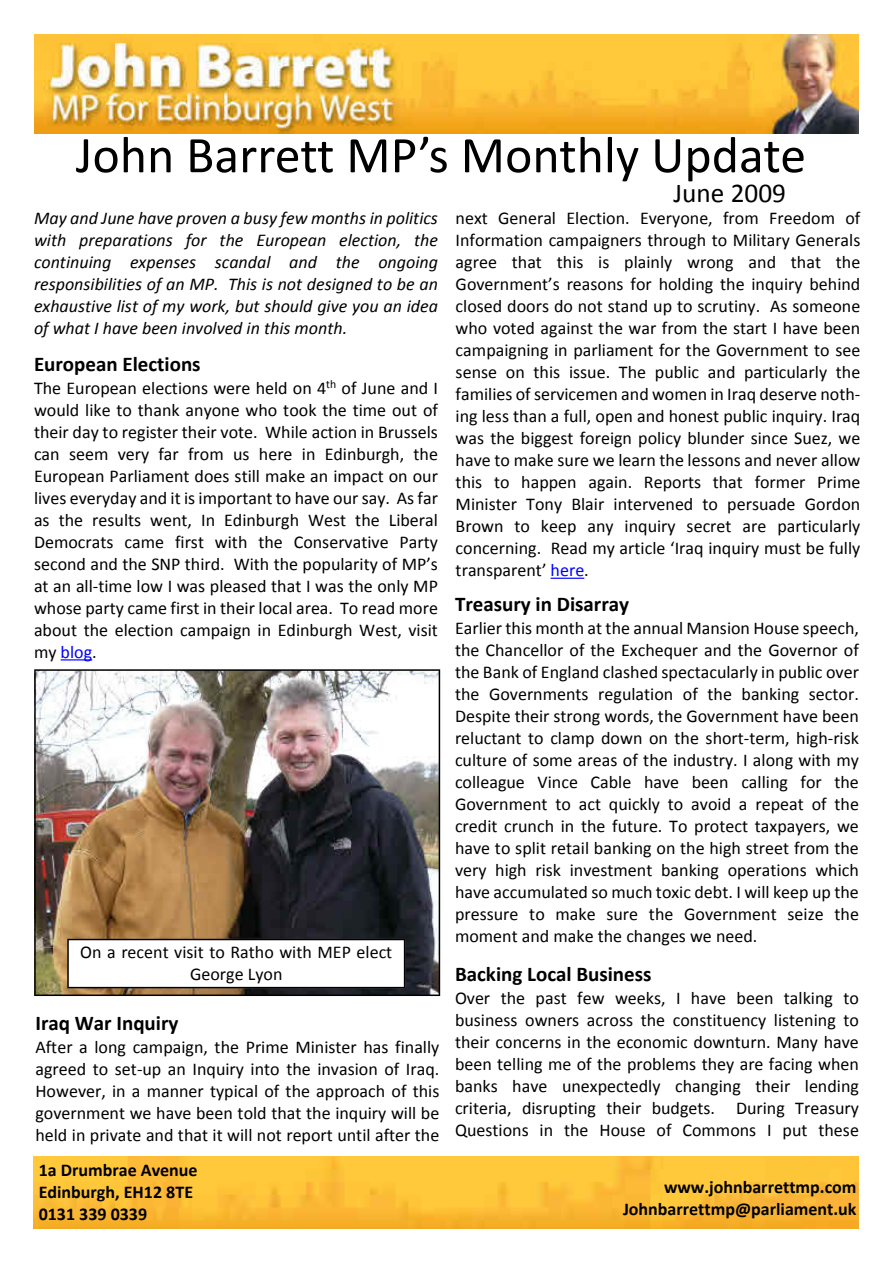
<style>
.page{position:relative;width:893px;height:1263px;background:#fff}
.page>*{position:absolute;margin:0;border:0;box-sizing:border-box;transform-origin:0 0}
.t1{font:51.9px "Calibri";color:#000}
.t2{font:27.3px "Calibri";color:#000}
.t3{font:700 21px "Calibri";color:#000}
.t4{font:18px/22px "Calibri";color:#000;text-align:justify}
.t5{font:italic 18px/22px "Calibri";color:#000;text-align:justify}
.t6{font:700 18px/22px "Calibri";color:#000}
.s1{color:#00f}
</style>
<div class="page">
<img style="left:33px;top:1156px;width:826px;height:73px">
<img style="left:34px;top:34px;width:825px;height:99px">
<hr style="left:61px;top:659px;width:31px;height:1px;background:#00f">
<img style="left:34px;top:669px;width:406px;height:327px">
<svg style="left:67px;top:939px;width:338px;height:49px"></svg>
<hr style="left:551px;top:578px;width:33px;height:1px;background:#00f">
<h1 class="t1" style="left:76px;top:133px;width:732px">John Barrett MP’s Monthly Update</h1>
<h2 class="t2" style="left:674px;top:181px;width:114px">June 2009</h2>
<p class="t5" style="left:34px;top:209px;width:405px">May and June have proven a busy few months in politics with preparations for the European election, the continuing expenses scandal and the ongoing responsibilities of an MP. This is not designed to be an exhaustive list of my work, but should give you an idea of what I have been involved in this month.</p>
<p class="t3" style="left:34px;top:355px;width:168px">European Elections</p>
<p class="t4" style="left:34px;top:378px;width:405px">The European elections were held on 4<sup>th</sup> of June and I would like to thank anyone who took the time out of their day to register their vote. While action in Brussels can seem very far from us here in Edinburgh, the European Parliament does still make an impact on our lives everyday and it is important to have our say. As far as the results went, In Edinburgh West the Liberal Democrats came first with the Conservative Party second and the SNP third. With the popularity of MP’s at an all-time low I was pleased that I was the only MP whose party came first in their local area. To read more about the election campaign in Edinburgh West, visit my <span class="s1">blog</span>.</p>
<p class="t4" style="left:456px;top:209px;width:406px">next General Election. Everyone, from Freedom of Information campaigners through to Military Generals agree that this is plainly wrong and that the Government’s reasons for holding the inquiry behind closed doors do not stand up to scrutiny. As someone who voted against the war from the start I have been campaigning in parliament for the Government to see sense on this issue. The public and particularly the families of servicemen and women in Iraq deserve noth&shy;ing less than a full, open and honest public inquiry. Iraq was the biggest foreign policy blunder since Suez, we have to make sure we learn the lessons and never allow this to happen again. Reports that former Prime Minister Tony Blair intervened to persuade Gordon Brown to keep any inquiry secret are particularly concerning. Read my article ‘Iraq inquiry must be fully transparent’ <span class="s1">here</span>.</p>
<p class="t3" style="left:455px;top:595px;width:176px">Treasury in Disarray</p>
<p class="t4" style="left:455px;top:618px;width:405px">Earlier this month at the annual Mansion House speech, the Chancellor of the Exchequer and the Governor of the Bank of England clashed spectacularly in public over the Governments regulation of the banking sector.<br>Despite their strong words, the Government have been reluctant to clamp down on the short-term, high-risk culture of some areas of the industry. I along with my colleague Vince Cable have been calling for the Government to act quickly to avoid a repeat of the credit crunch in the future. To protect taxpayers, we have to split retail banking on the high street from the very high risk investment banking operations which have accumulated so much toxic debt. I will keep up the pressure to make sure the Government seize the moment and make the changes we need.</p>
<p class="t3" style="left:455px;top:965px;width:198px">Backing Local Business</p>
<p class="t4" style="left:455px;top:988px;width:405px">Over the past few weeks, I have been talking to business owners across the constituency listening to their concerns in the economic downturn. Many have been telling me of the problems they are facing when banks have unexpectedly changing their lending criteria, disrupting their budgets. During Treasury Questions in the House of Commons I put these</p>
<p class="t4" style="left:80px;top:942px;width:314px;text-align:center">On a recent visit to Ratho with MEP elect<br>George Lyon</p>
<p class="t3" style="left:35px;top:1014px;width:144px">Iraq War Inquiry</p>
<p class="t4" style="left:35px;top:1037px;width:405px">After a long campaign, the Prime Minister has finally agreed to set-up an Inquiry into the invasion of Iraq.<br>However, in a manner typical of the approach of this government we have been told that the inquiry will be held in private and that it will not report until after the</p>
<p class="t6" style="left:39px;top:1160px;width:160px">1a Drumbrae Avenue<br>Edinburgh, EH12 8TE<br>0131 339 0339</p>
<p class="t6" style="left:623px;top:1178px;width:235px;text-align:right">www.johnbarrettmp.com<br>Johnbarrettmp@parliament.uk</p>
</div>
